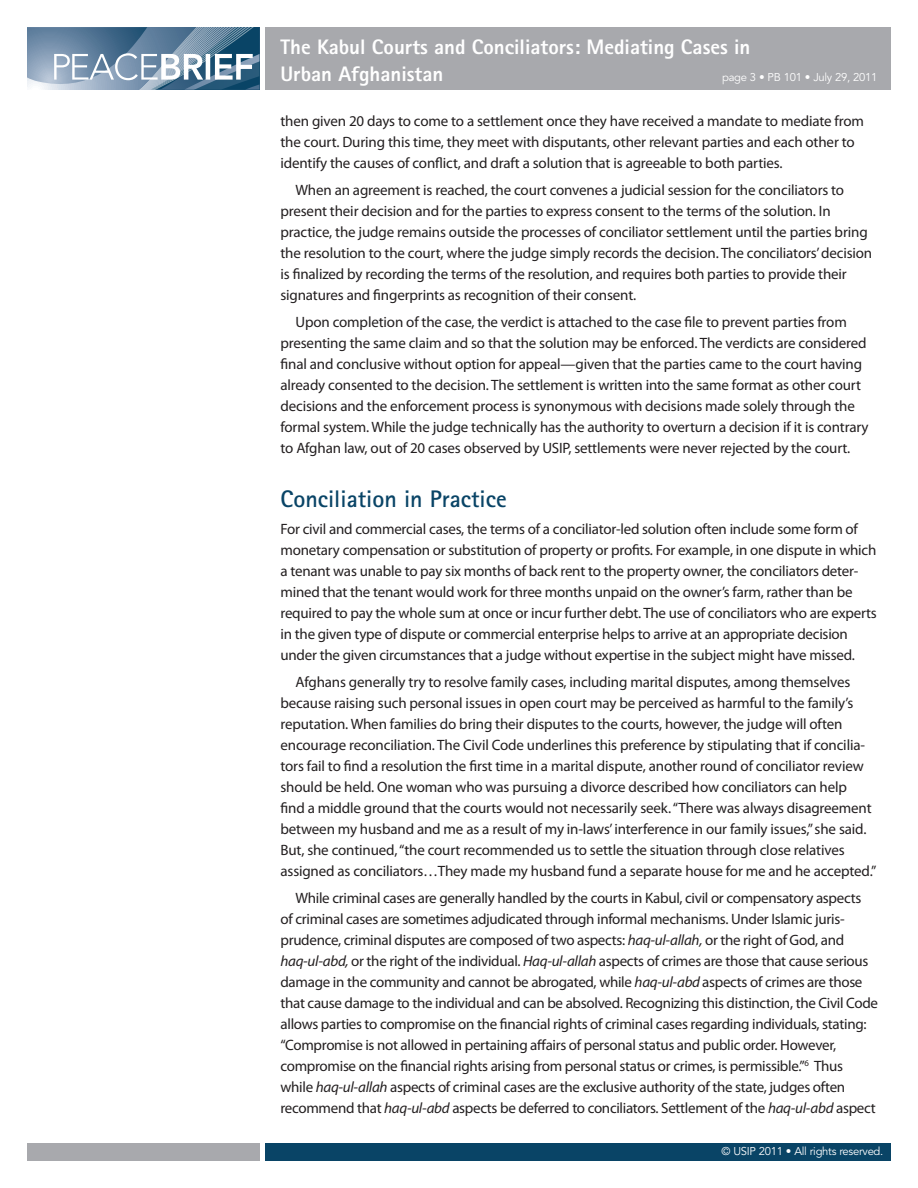
<style>
.page{position:relative;width:918px;height:1188px;background:#fff}
.page>*{position:absolute;margin:0;border:0;box-sizing:border-box;transform-origin:0 0}
.t1{font:700 24px "Rotis Sans Serif";color:#094466}
.t2{font:800 21px/27px "Rotis Sans Serif";color:#fff}
.t3{font:15px/21px "Myriad Pro";letter-spacing:-.015em;color:#231f20}
.t4{font:11.25px "Avenir LT Std";letter-spacing:-.025em;color:#fff}
.s1{font-style:italic}
</style>
<div class="page">
<div style="left:265px;top:1143px;width:626px;height:18px;background:#094466"></div>
<div style="left:27px;top:1143px;width:233px;height:18px;background:#a8a9ad"></div>
<div style="left:265px;top:27px;width:626px;height:63px;background:#a8a9ad"></div>
<svg style="left:27px;top:27px;width:233px;height:63px;background:#7894ac"></svg>
<h2 class="t2" style="left:280px;top:33px;width:472px">The Kabul Courts and Conciliators: Mediating Cases in<br>Urban Afghanistan</h2>
<p class="t4" style="left:722px;top:71px;width:157px">page 3 • PB 101 • July 29, 2011</p>
<p class="t3" style="left:280px;top:110px;width:585px">then given 20 days to come to a settlement once they have received a mandate to mediate from the court. During this time, they meet with disputants, other relevant parties and each other to identify the causes of conflict, and draft a solution that is agreeable to both parties.</p>
<p class="t3" style="left:280px;top:179px;width:593px;text-indent:15px">When an agreement is reached, the court convenes a judicial session for the conciliators to present their decision and for the parties to express consent to the terms of the solution. In practice, the judge remains outside the processes of conciliator settlement until the parties bring the resolution to the court, where the judge simply records the decision. The conciliators’ decision is finalized by recording the terms of the resolution, and requires both parties to provide their signatures and fingerprints as recognition of their consent.</p>
<p class="t3" style="left:280px;top:311px;width:590px;text-indent:15px">Upon completion of the case, the verdict is attached to the case file to prevent parties from presenting the same claim and so that the solution may be enforced. The verdicts are considered final and conclusive without option for appeal—given that the parties came to the court having already consented to the decision. The settlement is written into the same format as other court decisions and the enforcement process is synonymous with decisions made solely through the formal system. While the judge technically has the authority to overturn a decision if it is contrary to Afghan law, out of 20 cases observed by USIP, settlements were never rejected by the court.</p>
<h1 class="t1" style="left:280px;top:484px;width:228px">Conciliation in Practice</h1>
<p class="t3" style="left:280px;top:518px;width:598px">For civil and commercial cases, the terms of a conciliator-led solution often include some form of monetary compensation or substitution of property or profits. For example, in one dispute in which a tenant was unable to pay six months of back rent to the property owner, the conciliators deter&shy;mined that the tenant would work for three months unpaid on the owner’s farm, rather than be required to pay the whole sum at once or incur further debt. The use of conciliators who are experts in the given type of dispute or commercial enterprise helps to arrive at an appropriate decision under the given circumstances that a judge without expertise in the subject might have missed.</p>
<p class="t3" style="left:280px;top:671px;width:597px;text-indent:15px">Afghans generally try to resolve family cases, including marital disputes, among themselves because raising such personal issues in open court may be perceived as harmful to the family’s reputation. When families do bring their disputes to the courts, however, the judge will often encourage reconciliation. The Civil Code underlines this preference by stipulating that if concilia&shy;tors fail to find a resolution the first time in a marital dispute, another round of conciliator review should be held. One woman who was pursuing a divorce described how conciliators can help<br>find a middle ground that the courts would not necessarily seek. “There was always disagreement between my husband and me as a result of my in-laws’ interference in our family issues,” she said.<br>But, she continued, “the court recommended us to settle the situation through close relatives assigned as conciliators…They made my husband fund a separate house for me and he accepted.”</p>
<p class="t3" style="left:280px;top:887px;width:599px;text-indent:15px">While criminal cases are generally handled by the courts in Kabul, civil or compensatory aspects<br>of criminal cases are sometimes adjudicated through informal mechanisms. Under Islamic juris&shy;prudence, criminal disputes are composed of two aspects: <span class="s1">haq-ul-allah,</span> or the right of God, and <span class="s1">haq-ul-abd,</span> or the right of the individual. <span class="s1">Haq-ul-allah</span> aspects of crimes are those that cause serious damage in the community and cannot be abrogated, while <span class="s1">haq-ul-abd</span> aspects of crimes are those that cause damage to the individual and can be absolved. Recognizing this distinction, the Civil Code allows parties to compromise on the financial rights of criminal cases regarding individuals, stating: “Compromise is not allowed in pertaining affairs of personal status and public order. However, compromise on the financial rights arising from personal status or crimes, is permissible.”<sup>6</sup> Thus while <span class="s1">haq-ul-allah</span> aspects of criminal cases are the exclusive authority of the state, judges often recommend that <span class="s1">haq-ul-abd</span> aspects be deferred to conciliators. Settlement of the <span class="s1">haq-ul-abd</span> aspect</p>
<p class="t4" style="left:722px;top:1145px;width:163px">© USIP 2011 • All rights reserved.</p>
</div>
